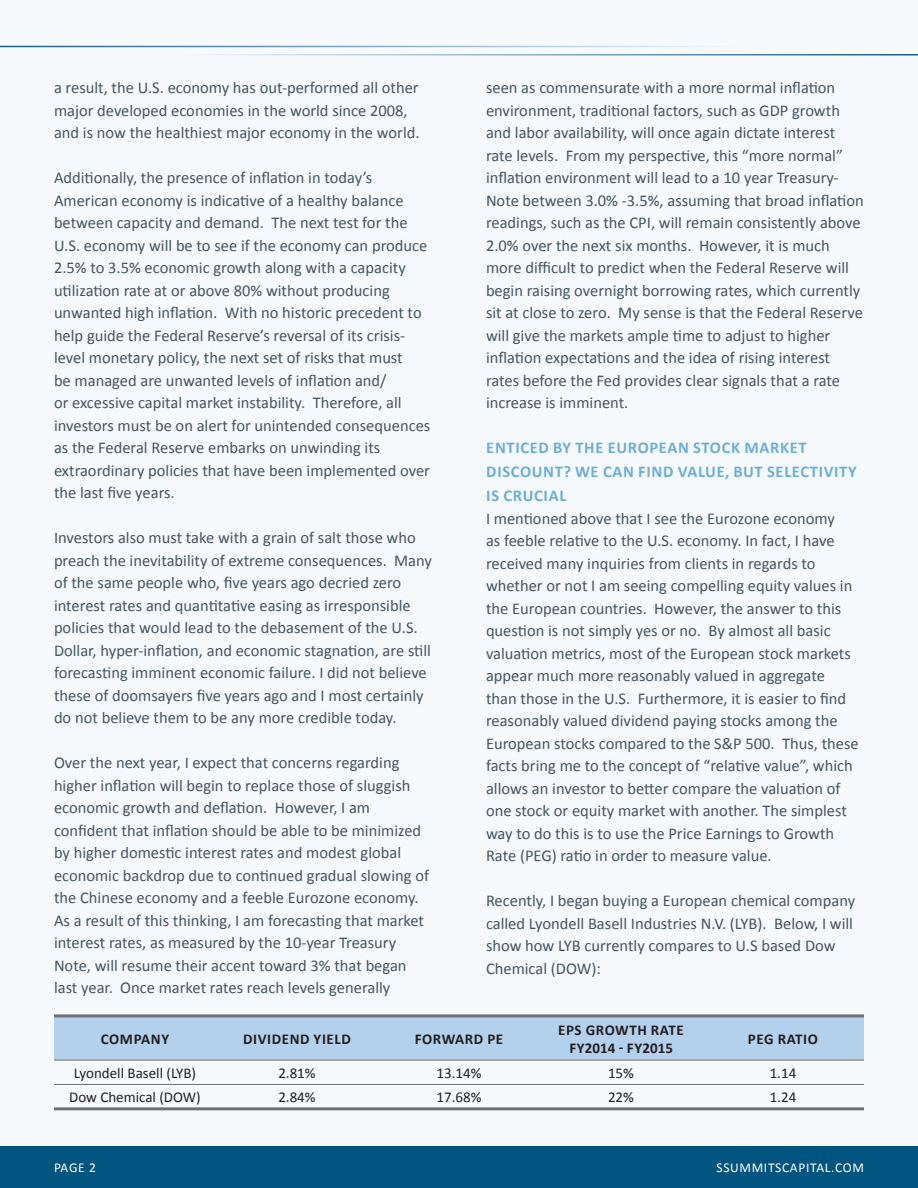
<style>
.page{position:relative;width:918px;height:1188px;background:#f6fafd}
.page>*{position:absolute;margin:0;border:0;box-sizing:border-box;transform-origin:0 0}
.t1{font:16.5px/22.5px "Calibri";color:#45555f}
.t2{font:700 16.5px/24px "Calibri";letter-spacing:.04em;color:#6caddf}
.t3{font:15px "Calibri";color:#231f20}
.t4{font:700 15px "Calibri";letter-spacing:.04em;color:#231f20}
.t5{font:700 15px "Calibri";color:#231f20}
.t6{font:13.5px "Calibri";letter-spacing:.05em;color:#fff}
</style>
<div class="page">
<div style="left:0;top:1146px;width:918px;height:42px;background:#005480"></div>
<hr style="left:0;top:46px;width:918px;height:1px;background:#135b87">
<hr style="left:0;top:54px;width:918px;height:2px;background:#135b87">
<div style="left:54px;top:1017px;width:810px;height:43px;background:#b3d1ed"></div>
<hr style="left:54px;top:1060px;width:162px;height:1px;background:#717074">
<hr style="left:216px;top:1060px;width:162px;height:1px;background:#717074">
<hr style="left:378px;top:1060px;width:162px;height:1px;background:#717074">
<hr style="left:540px;top:1060px;width:162px;height:1px;background:#717074">
<hr style="left:702px;top:1060px;width:162px;height:1px;background:#717074">
<hr style="left:54px;top:1084px;width:162px;height:1px;background:#717074">
<hr style="left:216px;top:1084px;width:162px;height:1px;background:#717074">
<hr style="left:378px;top:1084px;width:162px;height:1px;background:#717074">
<hr style="left:540px;top:1084px;width:162px;height:1px;background:#717074">
<hr style="left:702px;top:1084px;width:162px;height:1px;background:#717074">
<hr style="left:54px;top:1014px;width:162px;height:3px;background:#717074">
<hr style="left:216px;top:1014px;width:162px;height:3px;background:#717074">
<hr style="left:378px;top:1014px;width:162px;height:3px;background:#717074">
<hr style="left:540px;top:1014px;width:162px;height:3px;background:#717074">
<hr style="left:702px;top:1014px;width:162px;height:3px;background:#717074">
<hr style="left:54px;top:1107px;width:162px;height:3px;background:#717074">
<hr style="left:216px;top:1107px;width:162px;height:3px;background:#717074">
<hr style="left:378px;top:1107px;width:162px;height:3px;background:#717074">
<hr style="left:540px;top:1107px;width:162px;height:3px;background:#717074">
<hr style="left:702px;top:1107px;width:162px;height:3px;background:#717074">
<p class="t1" style="left:54px;top:77px;width:367px">a result, the U.S. economy has out-performed all other major developed economies in the world since 2008, and is now the healthiest major economy in the world.</p>
<p class="t1" style="left:54px;top:167px;width:378px">Additionally, the presence of inflation in today’s American economy is indicative of a healthy balance between capacity and demand. The next test for the U.S. economy will be to see if the economy can produce 2.5% to 3.5% economic growth along with a capacity utilization rate at or above 80% without producing unwanted high inflation. With no historic precedent to help guide the Federal Reserve’s reversal of its crisis&shy;level monetary policy, the next set of risks that must<br>be managed are unwanted levels of inflation and/<br>or excessive capital market instability. Therefore, all investors must be on alert for unintended consequences as the Federal Reserve embarks on unwinding its extraordinary policies that have been implemented over the last five years.</p>
<p class="t1" style="left:54px;top:527px;width:380px">Investors also must take with a grain of salt those who preach the inevitability of extreme consequences. Many of the same people who, five years ago decried zero interest rates and quantitative easing as irresponsible policies that would lead to the debasement of the U.S.<br>Dollar, hyper-inflation, and economic stagnation, are still forecasting imminent economic failure. I did not believe these of doomsayers five years ago and I most certainly do not believe them to be any more credible today.</p>
<p class="t1" style="left:54px;top:752px;width:377px">Over the next year, I expect that concerns regarding higher inflation will begin to replace those of sluggish economic growth and deflation. However, I am confident that inflation should be able to be minimized by higher domestic interest rates and modest global economic backdrop due to continued gradual slowing of the Chinese economy and a feeble Eurozone economy.<br>As a result of this thinking, I am forecasting that market interest rates, as measured by the 10-year Treasury Note, will resume their accent toward 3% that began last year. Once market rates reach levels generally</p>
<p class="t1" style="left:486px;top:77px;width:379px">seen as commensurate with a more normal inflation environment, traditional factors, such as GDP growth and labor availability, will once again dictate interest rate levels. From my perspective, this “more normal” inflation environment will lead to a 10 year Treasury-Note between 3.0% -3.5%, assuming that broad inflation readings, such as the CPI, will remain consistently above 2.0% over the next six months. However, it is much more difficult to predict when the Federal Reserve will begin raising overnight borrowing rates, which currently sit at close to zero. My sense is that the Federal Reserve will give the markets ample time to adjust to higher inflation expectations and the idea of rising interest rates before the Fed provides clear signals that a rate increase is imminent.</p>
<p class="t2" style="left:486px;top:436px;width:322px">ENTICED BY THE EUROPEAN STOCK MARKET</p>
<p class="t2" style="left:486px;top:460px;width:372px">DISCOUNT? WE CAN FIND VALUE, BUT SELECTIVITY<br>IS CRUCIAL</p>
<p class="t1" style="left:486px;top:507px;width:374px">I mentioned above that I see the Eurozone economy<br>as feeble relative to the U.S. economy. In fact, I have received many inquiries from clients in regards to whether or not I am seeing compelling equity values in the European countries. However, the answer to this question is not simply yes or no. By almost all basic valuation metrics, most of the European stock markets appear much more reasonably valued in aggregate than those in the U.S. Furthermore, it is easier to find reasonably valued dividend paying stocks among the European stocks compared to the S&amp;P 500. Thus, these facts bring me to the concept of “relative value”, which allows an investor to better compare the valuation of one stock or equity market with another. The simplest way to do this is to use the Price Earnings to Growth Rate (PEG) ratio in order to measure value.</p>
<p class="t1" style="left:486px;top:890px;width:371px">Recently, I began buying a European chemical company called Lyondell Basell Industries N.V. (LYB). Below, I will show how LYB currently compares to U.S based Dow Chemical (DOW):</p>
<p class="t4" style="left:101px;top:1029px;width:70px">COMPANY</p>
<p class="t4" style="left:243px;top:1029px;width:109px">DIVIDEND YIELD</p>
<p class="t4" style="left:415px;top:1029px;width:90px">FORWARD PE</p>
<p class="t4" style="left:558px;top:1020px;width:127px">EPS GROWTH RATE</p>
<p class="t5" style="left:569px;top:1038px;width:105px">FY2014 - FY2015</p>
<p class="t4" style="left:748px;top:1029px;width:72px">PEG RATIO</p>
<p class="t3" style="left:74px;top:1063px;width:124px">Lyondell Basell (LYB)</p>
<p class="t3" style="left:278px;top:1063px;width:39px">2.81%</p>
<p class="t3" style="left:437px;top:1063px;width:46px">13.14%</p>
<p class="t3" style="left:608px;top:1063px;width:27px">15%</p>
<p class="t3" style="left:770px;top:1063px;width:28px">1.14</p>
<p class="t3" style="left:69px;top:1088px;width:133px">Dow Chemical (DOW)</p>
<p class="t3" style="left:278px;top:1088px;width:39px">2.84%</p>
<p class="t3" style="left:437px;top:1088px;width:46px">17.68%</p>
<p class="t3" style="left:608px;top:1088px;width:27px">22%</p>
<p class="t3" style="left:770px;top:1088px;width:28px">1.24</p>
<p class="t6" style="left:54px;top:1159px;width:44px">PAGE 2</p>
<p class="t6" style="left:716px;top:1159px;width:149px">SSUMMITSCAPITAL.COM</p>
</div>
